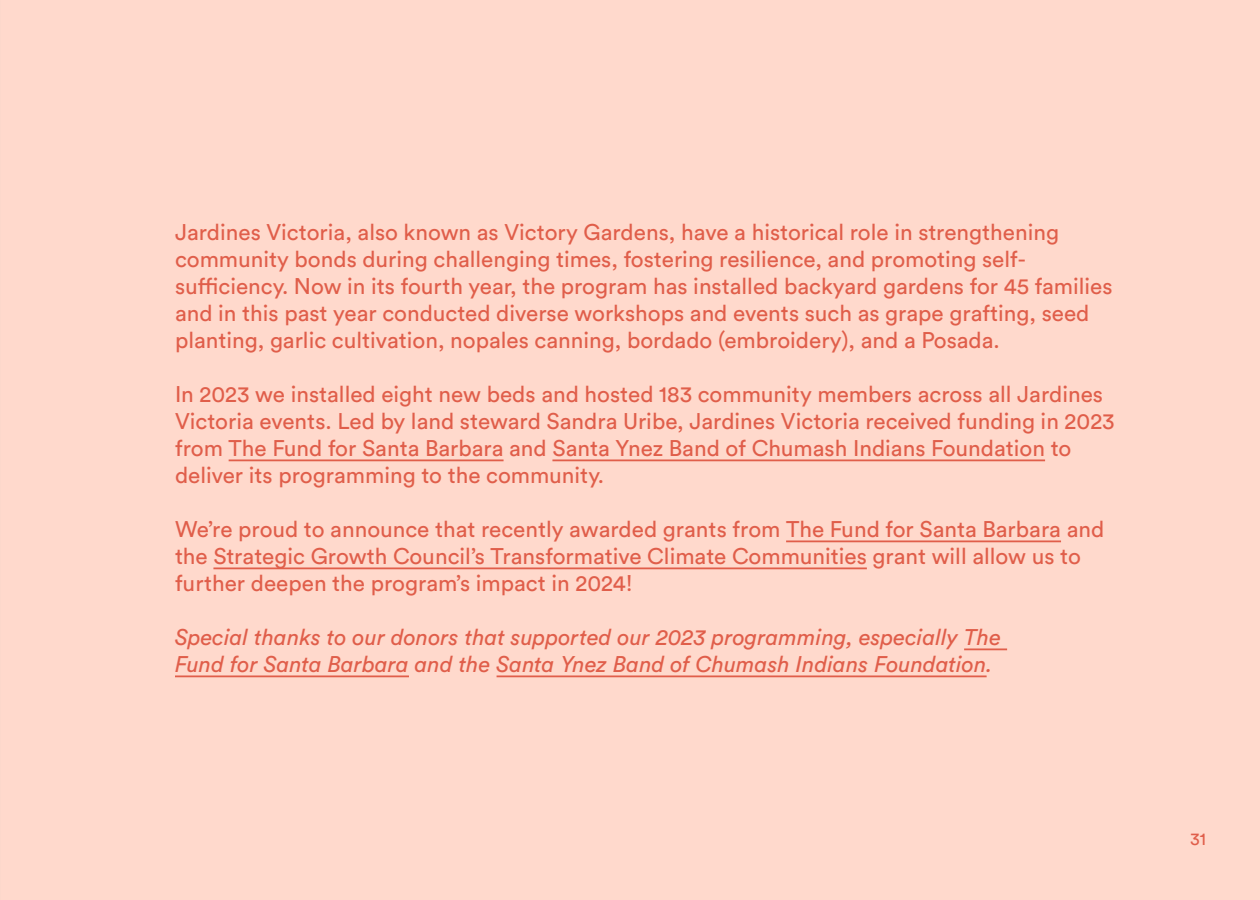
<style>
.page{position:relative;width:1260px;height:900px;background:#ffd9cc}
.page>*{position:absolute;margin:0;border:0;box-sizing:border-box;transform-origin:0 0}
.t1{font:22.5px/27px "Circular Std";color:#e05e4a}
.t2{font:italic 22.5px/27px "Circular Std";color:#e05e4a}
.t3{font:17.5px "Circular Std";color:#e05e4a}
</style>
<div class="page">
<hr style="left:229px;top:459px;width:275px;height:2px;background:#e05e4a">
<hr style="left:552px;top:459px;width:493px;height:2px;background:#e05e4a">
<hr style="left:786px;top:540px;width:275px;height:2px;background:#e05e4a">
<hr style="left:213px;top:567px;width:654px;height:2px;background:#e05e4a">
<hr style="left:964px;top:648px;width:43px;height:2px;background:#e05e4a">
<hr style="left:175px;top:675px;width:234px;height:2px;background:#e05e4a">
<hr style="left:497px;top:675px;width:490px;height:2px;background:#e05e4a">
<hr style="left:0;top:0;width:1px;height:900px;background:#e05e4a">
<p class="t1" style="left:175px;top:218px;width:939px">Jardines Victoria, also known as Victory Gardens, have a historical role in strengthening community bonds during challenging times, fostering resilience, and promoting self&shy;sufficiency. Now in its fourth year, the program has installed backyard gardens for 45 families and in this past year conducted diverse workshops and events such as grape grafting, seed planting, garlic cultivation, nopales canning, bordado (embroidery), and a Posada.</p>
<p class="t1" style="left:175px;top:380px;width:941px">In 2023 we installed eight new beds and hosted 183 community members across all Jardines Victoria events. Led by land steward Sandra Uribe, Jardines Victoria received funding in 2023 from The Fund for Santa Barbara and Santa Ynez Band of Chumash Indians Foundation to deliver its programming to the community.</p>
<p class="t1" style="left:175px;top:515px;width:931px">We’re proud to announce that recently awarded grants from The Fund for Santa Barbara and the Strategic Growth Council’s Transformative Climate Communities grant will allow us to further deepen the program’s impact in 2024!</p>
<p class="t2" style="left:175px;top:623px;width:828px">Special thanks to our donors that supported our 2023 programming, especially The<br>Fund for Santa Barbara and the Santa Ynez Band of Chumash Indians Foundation.</p>
<p class="t3" style="left:1190px;top:828px;width:17px">31</p>
</div>
